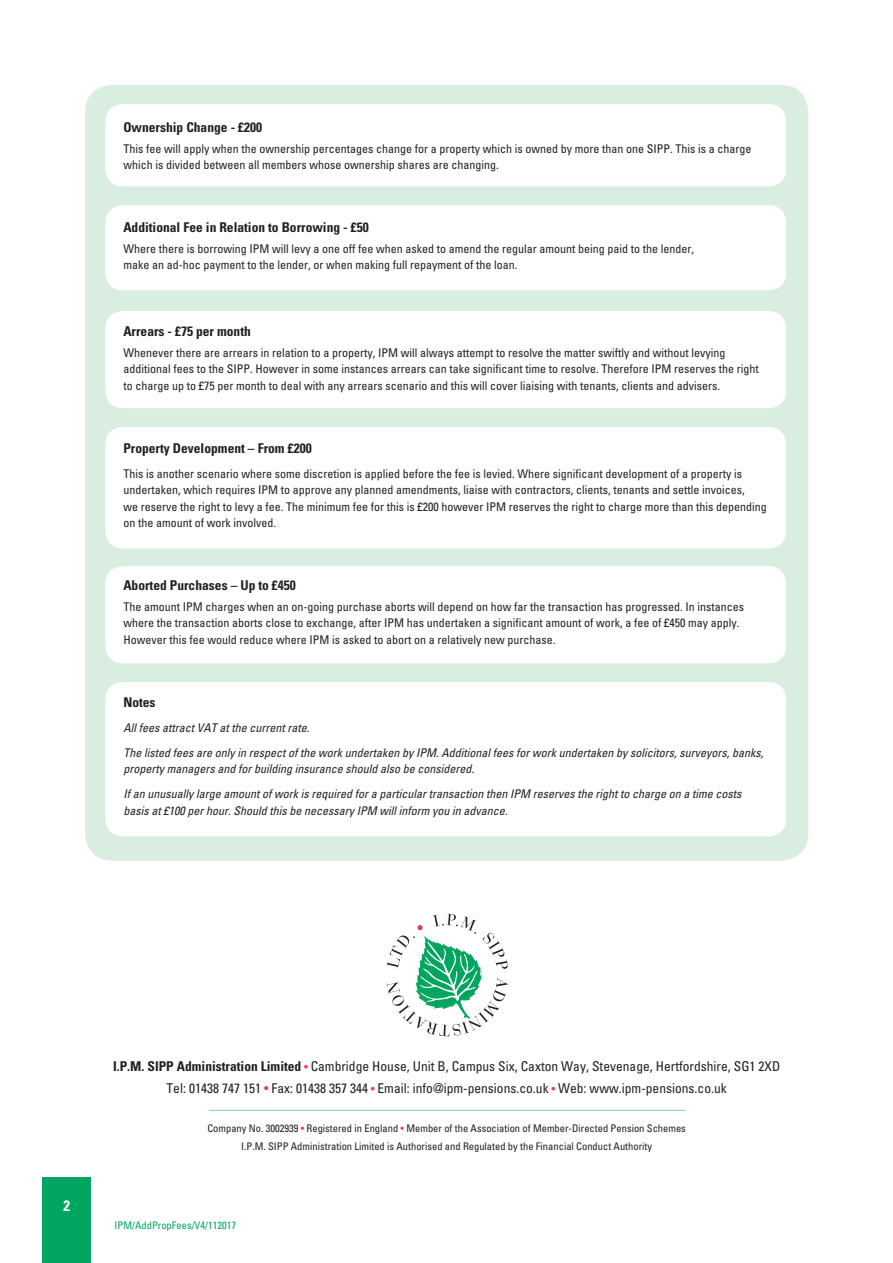
<style>
.page{position:relative;width:893px;height:1263px;background:#fff}
.page>*{position:absolute;margin:0;border:0;box-sizing:border-box;transform-origin:0 0}
.t1{font:700 condensed 15px "Univers";color:#fff}
.t2{font:condensed 13.5px/22.2px "Univers";color:#231f20;text-align:center}
.t3{font:700 condensed 13.5px "Univers";color:#231f20}
.t4{font:condensed 12px/16.5px "Univers";color:#231f20}
.t5{font:italic condensed 12px/25px "Univers";color:#231f20}
.t6{font:condensed 10.5px/18px "Univers";color:#231f20;text-align:center}
.t7{font:condensed 10.5px "Univers";color:#00a65f}
.s1{font-weight:700}
.s2{font-size:12px;color:#ee3d56}
.s3{color:#ee3d56}
</style>
<div class="page">
<div style="left:43px;top:1178px;width:48px;height:85px;background:#00a65f"></div>
<div style="left:85px;top:85px;width:723px;height:776px;background:#d9ede1;border-radius:27px"></div>
<div style="left:105px;top:104px;width:681px;height:82px;background:#fff;border-radius:17px"></div>
<div style="left:105px;top:205px;width:681px;height:85px;background:#fff;border-radius:17px"></div>
<div style="left:105px;top:311px;width:681px;height:97px;background:#fff;border-radius:17px"></div>
<div style="left:105px;top:427px;width:681px;height:122px;background:#fff;border-radius:17px"></div>
<div style="left:105px;top:566px;width:681px;height:97px;background:#fff;border-radius:17px"></div>
<div style="left:105px;top:682px;width:681px;height:154px;background:#fff;border-radius:17px"></div>
<svg style="left:386px;top:914px;width:122px;height:122px"></svg>
<hr style="left:209px;top:1110px;width:476px;height:1px;background:#83cba6">
<p class="t3" style="left:123px;top:122px;width:140px">Ownership Change - £200</p>
<p class="t4" style="left:123px;top:141px;width:629px">This fee will apply when the ownership percentages change for a property which is owned by more than one SIPP. This is a charge which is divided between all members whose ownership shares are changing.</p>
<p class="t3" style="left:123px;top:222px;width:247px">Additional Fee in Relation to Borrowing - £50</p>
<p class="t4" style="left:123px;top:241px;width:572px">Where there is borrowing IPM will levy a one off fee when asked to amend the regular amount being paid to the lender, make an ad-hoc payment to the lender, or when making full repayment of the loan.</p>
<p class="t3" style="left:123px;top:326px;width:129px">Arrears - £75 per month</p>
<p class="t4" style="left:123px;top:346px;width:637px">Whenever there are arrears in relation to a property, IPM will always attempt to resolve the matter swiftly and without levying additional fees to the SIPP. However in some instances arrears can take significant time to resolve. Therefore IPM reserves the right to charge up to £75 per month to deal with any arrears scenario and this will cover liaising with tenants, clients and advisers.</p>
<p class="t3" style="left:123px;top:443px;width:190px">Property Development – From £200</p>
<p class="t4" style="left:123px;top:466px;width:645px">This is another scenario where some discretion is applied before the fee is levied. Where significant development of a property is undertaken, which requires IPM to approve any planned amendments, liaise with contractors, clients, tenants and settle invoices,<br>we reserve the right to levy a fee. The minimum fee for this is £200 however IPM reserves the right to charge more than this depending on the amount of work involved.</p>
<p class="t3" style="left:123px;top:580px;width:174px">Aborted Purchases – Up to £450</p>
<p class="t4" style="left:123px;top:599px;width:622px">The amount IPM charges when an on-going purchase aborts will depend on how far the transaction has progressed. In instances where the transaction aborts close to exchange, after IPM has undertaken a significant amount of work, a fee of £450 may apply.<br>However this fee would reduce where IPM is asked to abort on a relatively new purchase.</p>
<p class="t3" style="left:123px;top:697px;width:34px">Notes</p>
<p class="t5" style="left:123px;top:716px;width:641px">All fees attract VAT at the current rate.<br>The listed fees are only in respect of the work undertaken by IPM. Additional fees for work undertaken by solicitors, surveyors, banks,</p>
<p class="t5" style="left:123px;top:757px;width:619px">property managers and for building insurance should also be considered.<br>If an unusually large amount of work is required for a particular transaction then IPM reserves the right to charge on a time costs</p>
<p class="t5" style="left:123px;top:799px;width:385px">basis at £100 per hour. Should this be necessary IPM will inform you in advance.</p>
<p class="t1" style="left:63px;top:1200px;width:8px">2</p>
<p class="t2" style="left:113px;top:1056px;width:668px"><span class="s1">I.P.M. SIPP Administration Limited</span> <span class="s2">•</span> Cambridge House, Unit B, Campus Six, Caxton Way, Stevenage, Hertfordshire, SG1 2XD<br>Tel: 01438 747 151 <span class="s3">•</span> Fax: 01438 357 344 <span class="s2">•</span> Email: info@ipm-pensions.co.uk <span class="s2">•</span> Web: www.ipm-pensions.co.uk</p>
<p class="t6" style="left:207px;top:1120px;width:480px">Company No. 3002939 <span class="s3">•</span> Registered in England <span class="s3">•</span> Member of the Association of Member-Directed Pension Schemes<br>I.P.M. SIPP Administration Limited is Authorised and Regulated by the Financial Conduct Authority</p>
<p class="t7" style="left:115px;top:1221px;width:123px">IPM/AddPropFees/V4/112017</p>
</div>
